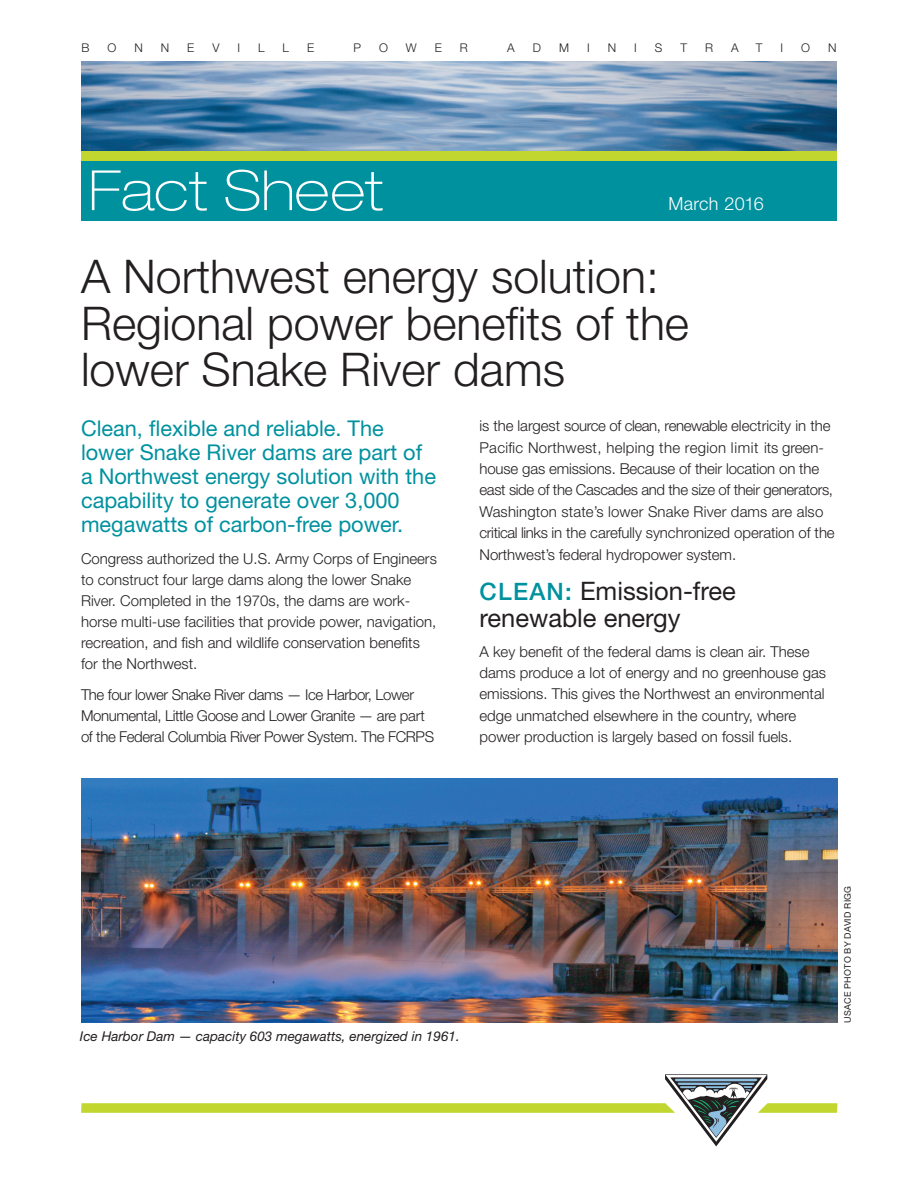
<style>
.page{position:relative;width:918px;height:1188px;background:#fff}
.page>*{position:absolute;margin:0;border:0;box-sizing:border-box;transform-origin:0 0}
.t1{font:100 expanded 55.5px "Helvetica Neue LT Std";letter-spacing:.005em;color:#fff}
.t2{font:300 46.5px/46.5px "Helvetica Neue LT Std";color:#231f20}
.t3{font:25.5px/27px "Helvetica Neue LT Std";color:#231f20}
.t4{font:21.75px/24px "Helvetica Neue LT Std";color:#00919f}
.t5{font:300 18px "Helvetica Neue LT Std";letter-spacing:.02em;color:#fff}
.t6{font:300 15px/21.3px "Helvetica Neue LT Std";color:#231f20}
.t7{font:300 15px/21px "Helvetica Neue LT Std";letter-spacing:-.025em;color:#231f20}
.t8{font:italic 13.5px "Helvetica Neue LT Std";color:#231f20}
.t9{font:300 12px "Helvetica Neue LT Std";color:#231f20}
.t10{font:9px "Helvetica Neue LT Std";letter-spacing:.025em;color:#231f20}
.s1{font-weight:500;font-size:24px;color:#00919f}
</style>
<div class="page">
<img style="left:81px;top:62px;width:756px;height:89px">
<div style="left:81px;top:160px;width:756px;height:60px;background:#00919f"></div>
<div style="left:81px;top:151px;width:756px;height:10px;background:#c1d72f"></div>
<svg style="left:81px;top:1074px;width:756px;height:72px"></svg>
<img style="left:81px;top:779px;width:756px;height:244px">
<p class="t9" style="left:81px;top:40px;width:10px">B</p>
<p class="t9" style="left:107px;top:40px;width:10px">O</p>
<p class="t9" style="left:134px;top:40px;width:10px">N</p>
<p class="t9" style="left:161px;top:40px;width:10px">N</p>
<p class="t9" style="left:187px;top:40px;width:9px">E</p>
<p class="t9" style="left:212px;top:40px;width:9px">V</p>
<p class="t9" style="left:238px;top:40px;width:4px">I</p>
<p class="t9" style="left:258px;top:40px;width:8px">L</p>
<p class="t9" style="left:283px;top:40px;width:8px">L</p>
<p class="t9" style="left:307px;top:40px;width:9px">E</p>
<p class="t9" style="left:354px;top:40px;width:9px">P</p>
<p class="t9" style="left:379px;top:40px;width:10px">O</p>
<p class="t9" style="left:406px;top:40px;width:12px">W</p>
<p class="t9" style="left:435px;top:40px;width:9px">E</p>
<p class="t9" style="left:460px;top:40px;width:10px">R</p>
<p class="t9" style="left:507px;top:40px;width:9px">A</p>
<p class="t9" style="left:533px;top:40px;width:10px">D</p>
<p class="t9" style="left:559px;top:40px;width:11px">M</p>
<p class="t9" style="left:587px;top:40px;width:4px">I</p>
<p class="t9" style="left:608px;top:40px;width:10px">N</p>
<p class="t9" style="left:634px;top:40px;width:4px">I</p>
<p class="t9" style="left:655px;top:40px;width:9px">S</p>
<p class="t9" style="left:680px;top:40px;width:8px">T</p>
<p class="t9" style="left:705px;top:40px;width:10px">R</p>
<p class="t9" style="left:731px;top:40px;width:9px">A</p>
<p class="t9" style="left:756px;top:40px;width:8px">T</p>
<p class="t9" style="left:781px;top:40px;width:4px">I</p>
<p class="t9" style="left:801px;top:40px;width:10px">O</p>
<p class="t9" style="left:828px;top:40px;width:10px">N</p>
<h1 class="t1" style="left:89px;top:157px;width:296px">Fact Sheet</h1>
<p class="t5" style="left:669px;top:193px;width:97px">March 2016</p>
<h2 class="t2" style="left:81px;top:252px;width:610px">A Northwest energy solution:<br>Regional power benefits of the lower Snake River dams</h2>
<h3 class="t4" style="left:81px;top:416px;width:357px">Clean, flexible and reliable. The lower Snake River dams are part of a Northwest energy solution with the capability to generate over 3,000 megawatts of carbon-free power.</h3>
<p class="t6" style="left:81px;top:548px;width:357px">Congress authorized the U.S. Army Corps of Engineers to construct four large dams along the lower Snake River. Completed in the 1970s, the dams are work&shy;horse multi-use facilities that provide power, navigation, recreation, and fish and wildlife conservation benefits for the Northwest.</p>
<p class="t7" style="left:81px;top:684px;width:355px">The four lower Snake River dams — Ice Harbor, Lower<br>Monumental, Little Goose and Lower Granite — are part of the Federal Columbia River Power System. The FCRPS</p>
<p class="t6" style="left:480px;top:415px;width:357px">is the largest source of clean, renewable electricity in the Pacific Northwest, helping the region limit its green&shy;house gas emissions. Because of their location on the east side of the Cascades and the size of their generators, Washington state’s lower Snake River dams are also critical links in the carefully synchronized operation of the Northwest’s federal hydropower system.</p>
<h3 class="t3" style="left:480px;top:577px;width:258px"><span class="s1">CLEAN:</span> Emission-free renewable energy</h3>
<p class="t6" style="left:480px;top:640px;width:348px">A key benefit of the federal dams is clean air. These dams produce a lot of energy and no greenhouse gas emissions. This gives the Northwest an environmental edge unmatched elsewhere in the country, where power production is largely based on fossil fuels.</p>
<p class="t8" style="left:80px;top:1029px;width:381px">Ice Harbor Dam — capacity 603 megawatts, energized in 1961.</p>
<p class="t10" style="left:842px;top:1023px;width:138px;rotate:-90deg">USACE PHOTO BY DAVID RIGG</p>
</div>
